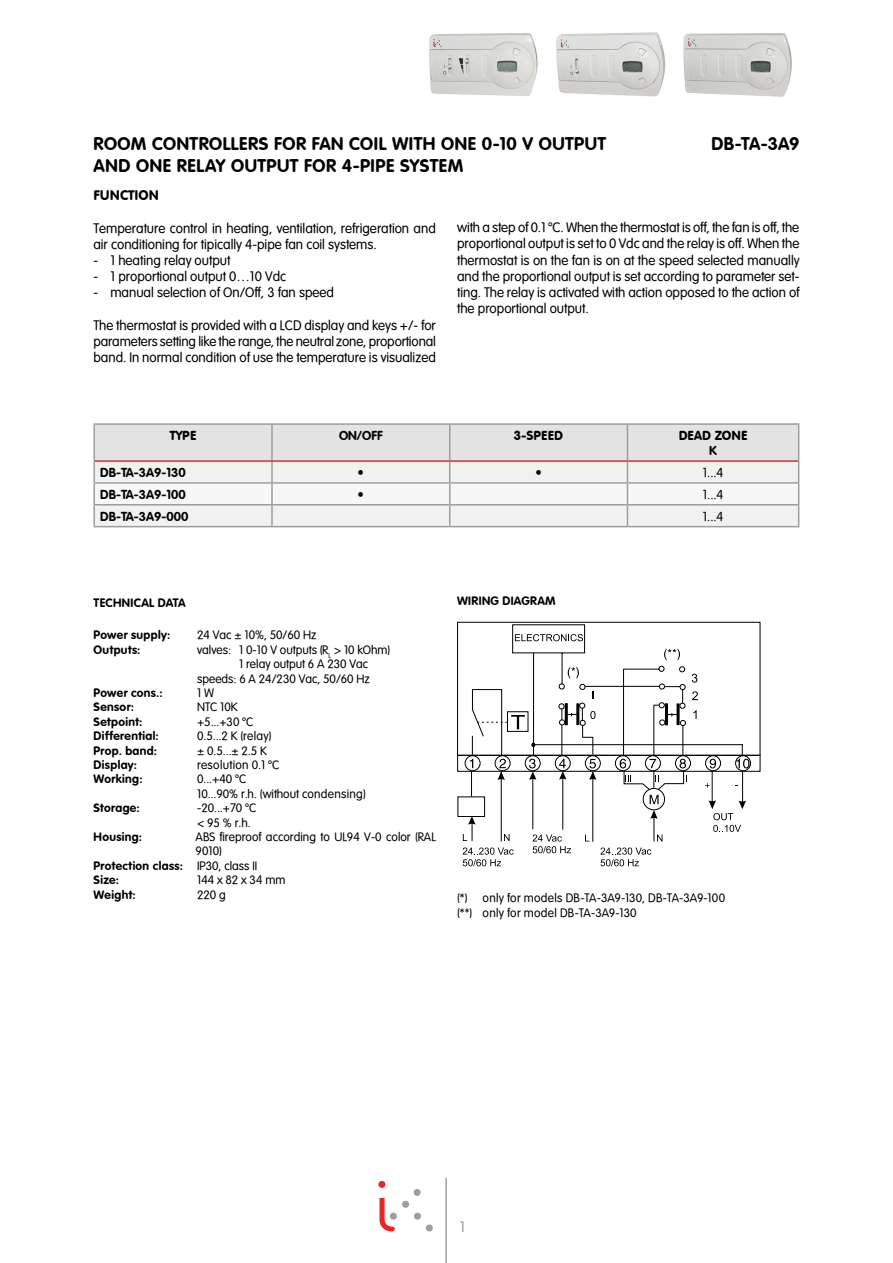
<style>
.page{position:relative;width:893px;height:1263px;background:#fff}
.page>*{position:absolute;margin:0;border:0;box-sizing:border-box;transform-origin:0 0}
.t1{font:700 18px/21.6px "VAG Rounded";letter-spacing:.025em;color:#000}
.t2{font:15px "VAG Rounded Lt Normal";color:#9d9d9c}
.t3{font:13.5px/16.2px "VAG Rounded Lt Normal";color:#000;text-align:justify}
.t4{font:13.5px "VAG Rounded BT";color:#000}
.t5{font:700 12.75px "VAG Rounded";color:#000}
.t6{font:12.75px "VAG Rounded BT";color:#000}
.t7{font:12.75px "VAG Rounded Lt Normal";color:#000}
.t8{font:12px/14.4px "VAG Rounded Lt Normal";color:#000}
.t9{font:700 12px/14.4px "VAG Rounded";letter-spacing:.03em;color:#000}
.t10{font:12px/14.4px "VAG Rounded Lt Normal";letter-spacing:.025em;color:#000}
.s1{font-family:"VAG Rounded BT"}
.s2{font-family:"VAG Rounded Lt Normal";font-weight:400}
</style>
<div class="page">
<hr style="left:445px;top:1178px;width:2px;height:85px;background:#9d9d9c">
<svg style="left:378px;top:1181px;width:55px;height:51px"></svg>
<img style="left:683px;top:33px;width:109px;height:64px">
<img style="left:556px;top:32px;width:110px;height:65px">
<img style="left:429px;top:33px;width:109px;height:63px">
<hr style="left:93px;top:423px;width:179px;height:2px;background:#9d9d9c">
<hr style="left:93px;top:425px;width:2px;height:36px;background:#9d9d9c">
<hr style="left:272px;top:423px;width:178px;height:2px;background:#9d9d9c">
<hr style="left:450px;top:423px;width:177px;height:2px;background:#9d9d9c">
<hr style="left:627px;top:423px;width:172px;height:2px;background:#9d9d9c">
<hr style="left:93px;top:461px;width:2px;height:21px;background:#9d9d9c">
<hr style="left:93px;top:482px;width:179px;height:2px;background:#9d9d9c">
<hr style="left:93px;top:484px;width:2px;height:20px;background:#9d9d9c">
<hr style="left:93px;top:504px;width:179px;height:1px;background:#9d9d9c">
<hr style="left:93px;top:505px;width:2px;height:21px;background:#9d9d9c">
<svg style="left:94px;top:424px;width:705px;height:102px"></svg>
<hr style="left:93px;top:526px;width:179px;height:1px;background:#9d9d9c">
<hr style="left:272px;top:526px;width:178px;height:1px;background:#9d9d9c">
<hr style="left:450px;top:526px;width:177px;height:1px;background:#9d9d9c">
<hr style="left:627px;top:526px;width:172px;height:1px;background:#9d9d9c">
<hr style="left:95px;top:460px;width:177px;height:2px;background:#e52727">
<hr style="left:272px;top:460px;width:178px;height:2px;background:#e52727">
<hr style="left:450px;top:460px;width:177px;height:2px;background:#e52727">
<hr style="left:627px;top:460px;width:171px;height:2px;background:#e52727">
<div style="left:457px;top:622px;width:303px;height:134px;border:1px solid #000"></div>
<svg style="left:705px;top:756px;width:15px;height:15px"></svg>
<div style="left:705px;top:755px;width:16px;height:16px;border:1px solid #000;border-radius:50%"></div>
<svg style="left:710px;top:759px;width:6px;height:9px"></svg>
<div style="left:457px;top:755px;width:303px;height:17px;border:1px solid #000"></div>
<hr style="left:742px;top:771px;width:1px;height:34px;background:#000">
<hr style="left:712px;top:771px;width:1px;height:34px;background:#000">
<div style="left:735px;top:755px;width:16px;height:16px;border:1px solid #000;border-radius:50%"></div>
<hr style="left:534px;top:744px;width:208px;height:1px;background:#000">
<svg style="left:736px;top:744px;width:14px;height:24px"></svg>
<svg style="left:709px;top:800px;width:37px;height:32px"></svg>
<svg style="left:463px;top:624px;width:235px;height:242px"></svg>
<h1 class="t1" style="left:711px;top:133px;width:90px">DB-TA-3A9</h1>
<h1 class="t1" style="left:94px;top:133px;width:514px">ROOM CONTROLLERS FOR FAN COIL WITH ONE 0-10 V OUTPUT<br>AND ONE RELAY OUTPUT FOR 4-PIPE SYSTEM</h1>
<p class="t4" style="left:93px;top:187px;width:67px">FUNCTION</p>
<p class="t3" style="left:93px;top:220px;width:344px">Temperature control in heating, ventilation, refrigeration and air conditioning for tipically 4-pipe fan coil systems.</p>
<p class="t3" style="left:93px;top:252px;width:138px">- 1 heating relay output</p>
<p class="t3" style="left:93px;top:268px;width:194px">- 1 proportional output 0…10 Vdc</p>
<p class="t3" style="left:93px;top:285px;width:242px">- manual selection of On/Off, 3 fan speed</p>
<p class="t3" style="left:93px;top:317px;width:344px">The thermostat is provided with a LCD display and keys +/- for parameters setting like the range, the neutral zone, proportional band. In normal condition of use the temperature is visualized</p>
<p class="t3" style="left:457px;top:220px;width:344px">with a step of 0.1 <span class="s1">°</span>C. When the thermostat is off, the fan is off, the proportional output is set to 0 Vdc and the relay is off. When the thermostat is on the fan is on at the speed selected manually and the proportional output is set according to parameter set&shy;ting. The relay is activated with action opposed to the action of the proportional output.</p>
<p class="t6" style="left:170px;top:427px;width:28px">TYPE</p>
<p class="t5" style="left:339px;top:428px;width:45px">ON/OFF</p>
<p class="t6" style="left:514px;top:427px;width:50px">3-SPEED</p>
<p class="t6" style="left:679px;top:427px;width:70px">DEAD ZONE</p>
<p class="t5" style="left:709px;top:443px;width:9px">K</p>
<p class="t5" style="left:100px;top:465px;width:87px">DB-TA-3A9-130</p>
<p class="t7" style="left:358px;top:465px;width:8px">•</p>
<p class="t7" style="left:535px;top:465px;width:8px">•</p>
<p class="t7" style="left:703px;top:465px;width:22px">1...4</p>
<p class="t5" style="left:100px;top:487px;width:87px">DB-TA-3A9-100</p>
<p class="t7" style="left:358px;top:487px;width:8px">•</p>
<p class="t7" style="left:703px;top:487px;width:22px">1...4</p>
<p class="t5" style="left:100px;top:509px;width:90px">DB-TA-3A9-000</p>
<p class="t7" style="left:703px;top:509px;width:22px">1...4</p>
<p class="t9" style="left:94px;top:595px;width:94px">TECHNICAL DATA</p>
<p class="t9" style="left:94px;top:628px;width:78px">Power supply:</p>
<p class="t8" style="left:197px;top:628px;width:121px">24 Vac ± 10%, 50/60 Hz</p>
<p class="t9" style="left:94px;top:642px;width:48px">Outputs:</p>
<p class="t8" style="left:197px;top:642px;width:194px">valves: 1 0-10 V outputs (R<sub>L</sub> &gt; 10 kOhm)</p>
<p class="t8" style="left:239px;top:657px;width:131px">1 relay output 6 A 230 Vac</p>
<p class="t8" style="left:197px;top:671px;width:174px">speeds: 6 A 24/230 Vac, 50/60 Hz</p>
<p class="t9" style="left:94px;top:685px;width:71px">Power cons.:</p>
<p class="t8" style="left:197px;top:686px;width:18px">1 W</p>
<p class="t9" style="left:94px;top:700px;width:42px">Sensor:</p>
<p class="t8" style="left:197px;top:700px;width:42px">NTC 10K</p>
<p class="t9" style="left:94px;top:714px;width:50px">Setpoint:</p>
<p class="t8" style="left:197px;top:714px;width:58px">+5...+30 <span class="s1">°</span>C</p>
<p class="t9" style="left:94px;top:729px;width:67px">Differential:</p>
<p class="t8" style="left:197px;top:729px;width:76px">0.5...2 K (relay)</p>
<p class="t9" style="left:94px;top:743px;width:65px">Prop. band:</p>
<p class="t8" style="left:197px;top:743px;width:71px">± 0.5...± 2.5 K</p>
<p class="t9" style="left:94px;top:757px;width:45px">Display:</p>
<p class="t10" style="left:197px;top:758px;width:84px">resolution 0.1 <span class="s1">°</span>C</p>
<p class="t9" style="left:94px;top:772px;width:50px">Working:</p>
<p class="t8" style="left:197px;top:772px;width:170px">0...+40 <span class="s1">°</span>C<br>10...90% r.h. (without condensing)</p>
<p class="t9" style="left:94px;top:801px;width:48px">Storage:</p>
<p class="t8" style="left:197px;top:801px;width:61px">-20...+70 <span class="s1">°</span>C &lt; 95 % r.h.</p>
<p class="t9" style="left:94px;top:829px;width:50px">Housing:</p>
<p class="t8" style="left:196px;top:830px;width:242px">ABS fireproof according to UL94 V-0 color (RAL<br>9010)</p>
<p class="t9" style="left:94px;top:858px;width:165px">Protection class: <span class="s2">IP30, class II<br></span>Size:</p>
<p class="t8" style="left:197px;top:873px;width:90px">144 x 82 x 34 mm</p>
<p class="t9" style="left:94px;top:887px;width:44px">Weight:</p>
<p class="t8" style="left:197px;top:887px;width:30px">220 g</p>
<p class="t9" style="left:457px;top:594px;width:100px">WIRING DIAGRAM</p>
<p class="t10" style="left:457px;top:891px;width:270px;text-indent:26px">only for models DB-TA-3A9-130, DB-TA-3A9-100 (**) only for model DB-TA-3A9-130</p>
<p class="t8" style="left:457px;top:891px;width:11px">(*)</p>
<p class="t2" style="left:460px;top:1218px;width:7px">1</p>
</div>
